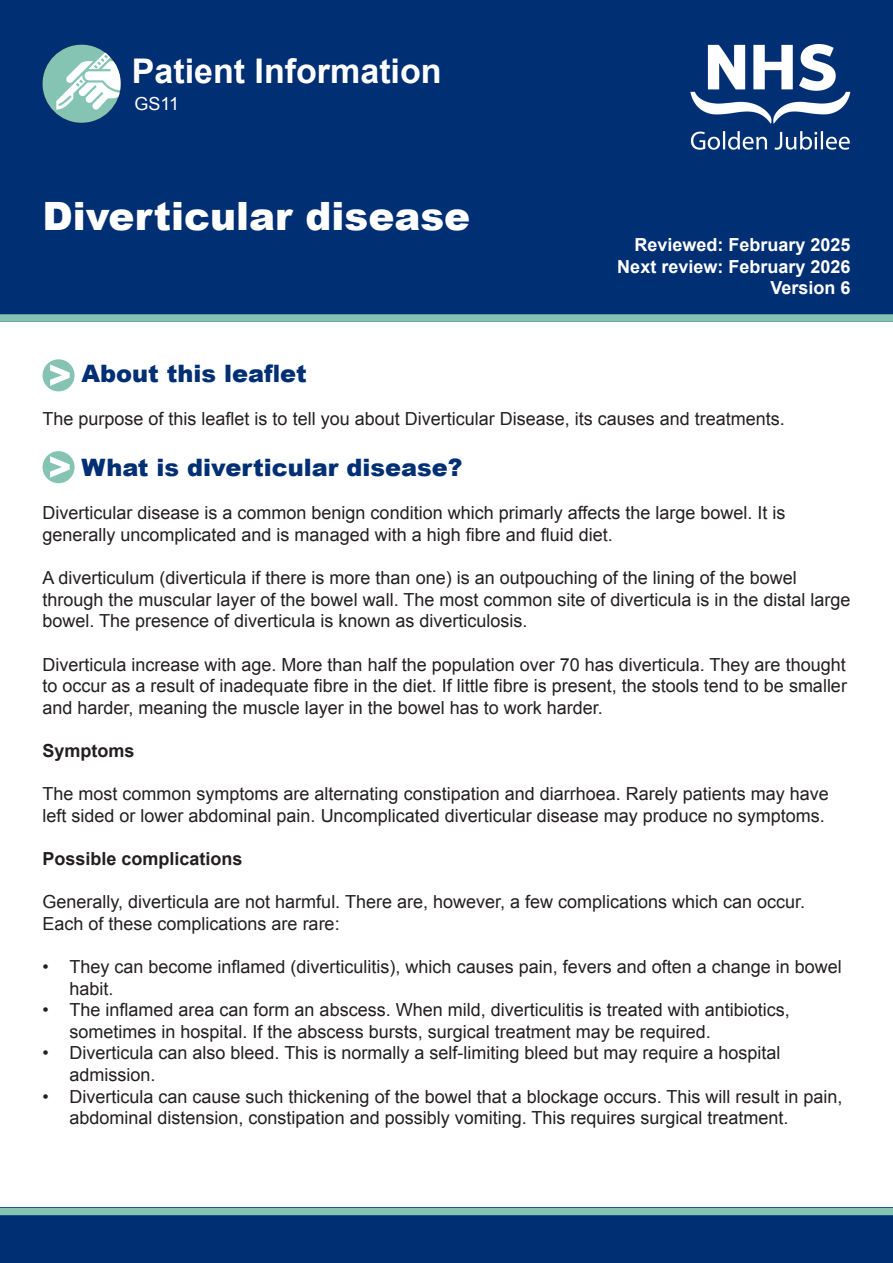
<style>
.page{position:relative;width:893px;height:1263px;background:#fff}
.page>*{position:absolute;margin:0;border:0;box-sizing:border-box;transform-origin:0 0}
.t1{font:900 39px "Arial";color:#fff}
.t2{font:700 34.05px "Arial";color:#fff}
.sub-title{font:900 24px "Arial";color:#002f74}
.t3{font:18px/21.6px "Arial";color:#231f20}
.t4{font:700 18px/21.6px "Arial";color:#fff;text-align:right}
.t5{font:700 18px "Arial";color:#231f20}
.t6{font:18px "Arial";color:#fff}
</style>
<div class="page">
<div style="left:0;top:0;width:893px;height:322px;background:#002f74"></div>
<div style="left:0;top:314px;width:893px;height:8px;background:#85c4b3"></div>
<div style="left:43px;top:45px;width:78px;height:78px;background:#85c4b3;border-radius:50%"></div>
<svg style="left:56px;top:47px;width:65px;height:63px"></svg>
<img style="left:690px;top:45px;width:160px;height:105px">
<div style="left:0;top:1208px;width:893px;height:55px;background:#002f74"></div>
<div style="left:0;top:1208px;width:893px;height:7px;background:#85c4b3"></div>
<svg style="left:43px;top:359px;width:32px;height:32px"></svg>
<svg style="left:43px;top:451px;width:32px;height:32px"></svg>
<h2 class="t2" style="left:132px;top:49px;width:311px">Patient Information</h2>
<p class="t6" style="left:134px;top:92px;width:46px">GS11</p>
<h1 class="t1" style="left:43px;top:188px;width:429px">Diverticular disease</h1>
<p class="t4" style="left:617px;top:234px;width:235px">Reviewed: February 2025<br>Next review: February 2026<br>Version 6</p>
<p class="sub-title" style="left:82px;top:356px;width:227px">About this leaflet</p>
<p class="t3" style="left:43px;top:408px;width:744px">The purpose of this leaflet is to tell you about Diverticular Disease, its causes and treatments.</p>
<p class="sub-title" style="left:82px;top:450px;width:382px">What is diverticular disease?</p>
<p class="t3" style="left:43px;top:502px;width:745px">Diverticular disease is a common benign condition which primarly affects the large bowel. It is generally uncomplicated and is managed with a high fibre and fluid diet.</p>
<p class="t3" style="left:43px;top:567px;width:809px">A diverticulum (diverticula if there is more than one) is an outpouching of the lining of the bowel through the muscular layer of the bowel wall. The most common site of diverticula is in the distal large bowel. The presence of diverticula is known as diverticulosis.</p>
<p class="t3" style="left:43px;top:654px;width:806px">Diverticula increase with age. More than half the population over 70 has diverticula. They are thought to occur as a result of inadequate fibre in the diet. If little fibre is present, the stools tend to be smaller</p>
<p class="t3" style="left:43px;top:697px;width:562px">and harder, meaning the muscle layer in the bowel has to work harder.</p>
<p class="t5" style="left:43px;top:739px;width:94px">Symptoms</p>
<p class="t3" style="left:43px;top:783px;width:788px">The most common symptoms are alternating constipation and diarrhoea. Rarely patients may have left sided or lower abdominal pain. Uncomplicated diverticular disease may produce no symptoms.</p>
<p class="t5" style="left:43px;top:847px;width:202px">Possible complications</p>
<p class="t3" style="left:43px;top:891px;width:764px">Generally, diverticula are not harmful. There are, however, a few complications which can occur.<br>Each of these complications are rare:</p>
<p class="t3" style="left:70px;top:956px;width:774px;text-indent:-27px">• They can become inflamed (diverticulitis), which causes pain, fevers and often a change in bowel habit.</p>
<p class="t3" style="left:70px;top:999px;width:722px;text-indent:-27px">• The inflamed area can form an abscess. When mild, diverticulitis is treated with antibiotics, sometimes in hospital. If the abscess bursts, surgical treatment may be required.</p>
<p class="t3" style="left:70px;top:1042px;width:712px;text-indent:-27px">• Diverticula can also bleed. This is normally a self-limiting bleed but may require a hospital admission.</p>
<p class="t3" style="left:70px;top:1086px;width:775px;text-indent:-27px">• Diverticula can cause such thickening of the bowel that a blockage occurs. This will result in pain, abdominal distension, constipation and possibly vomiting. This requires surgical treatment.</p>
</div>
